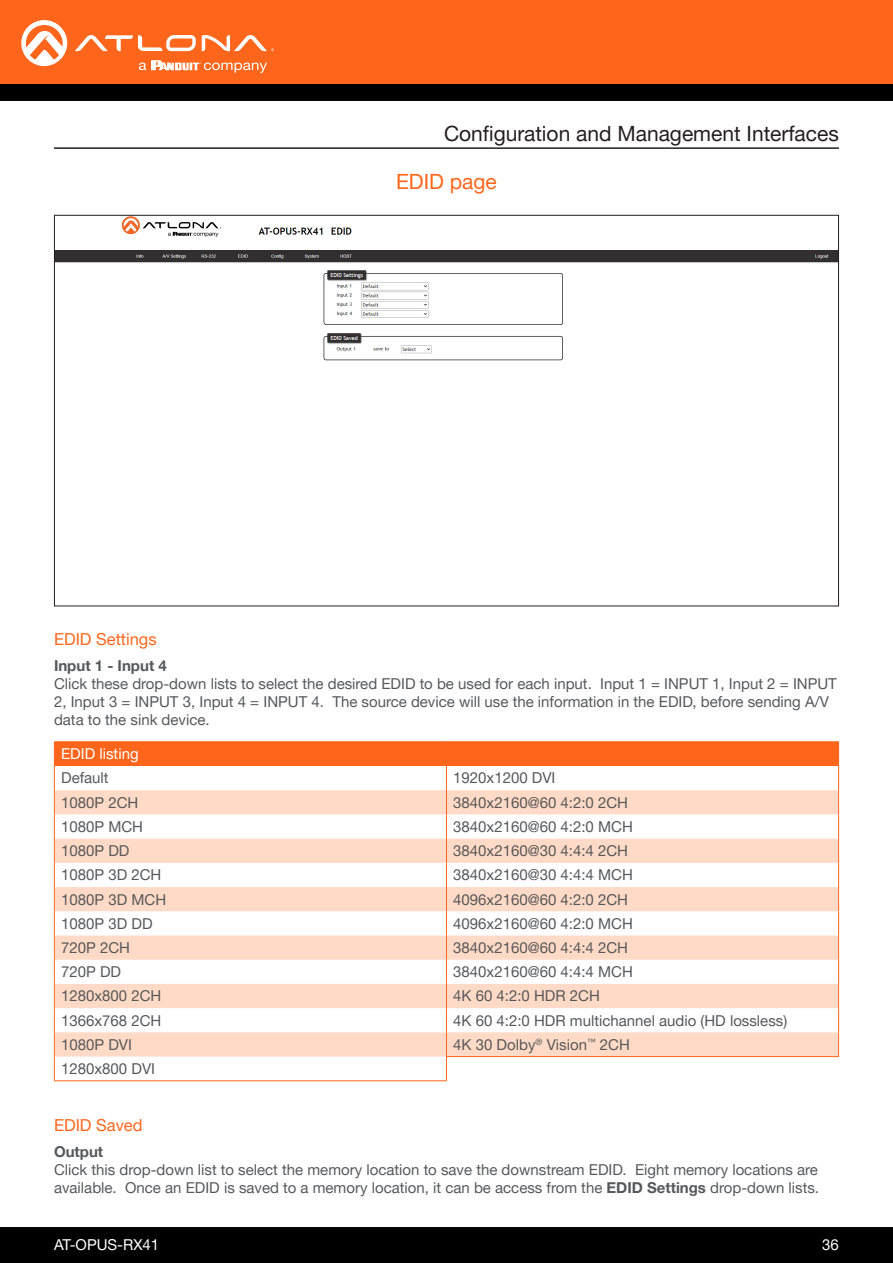
<style>
.page{position:relative;width:893px;height:1263px;background:#fff}
.page>*{position:absolute;margin:0;border:0;box-sizing:border-box;transform-origin:0 0}
.Non_TOC_Section_Header_Right_Align{font:21px "Helvetica Neue LTW1 G";color:#231f20}
.Subsection_Header{font:21px "Helvetica Neue LTW1 G";color:#ff661c}
.Secondary_Subsection{font:16.5px "Helvetica Neue LTW1 G";color:#ff661c}
.Numbered_Steps{font:15px/18px "Helvetica Neue LTW1 G";color:#57585a}
.Callout_descriptions{font:15px "Helvetica Neue LTW1 G";color:#57585a}
.Index_Section_Head{font:15px "Helvetica Neue LTW1 G";color:#57585a}
.Index_Section_Head-2{font:15px "Helvetica Neue LTW1 G";color:#fff}
.s1{font-weight:700}
</style>
<div class="page">
<div style="left:0;top:1227px;width:893px;height:36px;background:#000"></div>
<div style="left:0;top:0;width:893px;height:84px;background:#ff661c"></div>
<div style="left:0;top:84px;width:893px;height:16px;background:#000"></div>
<svg style="left:75px;top:35px;width:121px;height:16px"></svg>
<svg style="left:202px;top:35px;width:72px;height:16px"></svg>
<svg style="left:21px;top:20px;width:46px;height:46px"></svg>
<svg style="left:139px;top:60px;width:128px;height:13px"></svg>
<hr style="left:54px;top:147px;width:785px;height:2px;background:#231f20">
<img style="left:56px;top:217px;width:781px;height:144px">
<hr style="left:54px;top:741px;width:392px;height:1px;background:#ff661c">
<hr style="left:446px;top:741px;width:393px;height:1px;background:#ff661c">
<svg style="left:54px;top:742px;width:785px;height:338px"></svg>
<hr style="left:54px;top:1080px;width:393px;height:1px;background:#ff661c">
<hr style="left:446px;top:1056px;width:393px;height:1px;background:#ff661c">
<p class="Secondary_Subsection" style="left:54px;top:629px;width:104px">EDID Settings</p>
<p class="Non_TOC_Section_Header_Right_Align" style="left:444px;top:120px;width:396px">Configuration and Management Interfaces</p>
<p class="Subsection_Header" style="left:396px;top:169px;width:102px">EDID page</p>
<p class="Numbered_Steps" style="left:54px;top:657px;width:784px"><span class="s1">Input 1 - Input 4<br></span>Click these drop-down lists to select the desired EDID to be used for each input. Input 1 = INPUT 1, Input 2 = INPUT 2, Input 3 = INPUT 3, Input 4 = INPUT 4. The source device will use the information in the EDID, before sending A/V data to the sink device.</p>
<p class="Index_Section_Head-2" style="left:61px;top:745px;width:79px">EDID listing</p>
<p class="Index_Section_Head" style="left:61px;top:769px;width:49px">Default</p>
<p class="Callout_descriptions" style="left:453px;top:769px;width:104px">1920x1200 DVI</p>
<p class="Index_Section_Head" style="left:61px;top:793px;width:79px">1080P 2CH</p>
<p class="Callout_descriptions" style="left:453px;top:793px;width:176px">3840x2160@60 4:2:0 2CH</p>
<p class="Index_Section_Head" style="left:61px;top:817px;width:83px">1080P MCH</p>
<p class="Callout_descriptions" style="left:453px;top:817px;width:181px">3840x2160@60 4:2:0 MCH</p>
<p class="Index_Section_Head" style="left:61px;top:841px;width:70px">1080P DD</p>
<p class="Callout_descriptions" style="left:453px;top:841px;width:176px">3840x2160@30 4:4:4 2CH</p>
<p class="Index_Section_Head" style="left:61px;top:866px;width:102px">1080P 3D 2CH</p>
<p class="Callout_descriptions" style="left:453px;top:866px;width:181px">3840x2160@30 4:4:4 MCH</p>
<p class="Index_Section_Head" style="left:61px;top:890px;width:107px">1080P 3D MCH</p>
<p class="Callout_descriptions" style="left:453px;top:890px;width:176px">4096x2160@60 4:2:0 2CH</p>
<p class="Index_Section_Head" style="left:61px;top:914px;width:93px">1080P 3D DD</p>
<p class="Callout_descriptions" style="left:453px;top:914px;width:181px">4096x2160@60 4:2:0 MCH</p>
<p class="Index_Section_Head" style="left:61px;top:938px;width:70px">720P 2CH</p>
<p class="Callout_descriptions" style="left:453px;top:938px;width:176px">3840x2160@60 4:4:4 2CH</p>
<p class="Index_Section_Head" style="left:61px;top:962px;width:62px">720P DD</p>
<p class="Callout_descriptions" style="left:453px;top:962px;width:181px">3840x2160@60 4:4:4 MCH</p>
<p class="Index_Section_Head" style="left:61px;top:987px;width:102px">1280x800 2CH</p>
<p class="Callout_descriptions" style="left:453px;top:987px;width:148px">4K 60 4:2:0 HDR 2CH</p>
<p class="Index_Section_Head" style="left:61px;top:1011px;width:102px">1366x768 2CH</p>
<p class="Callout_descriptions" style="left:453px;top:1011px;width:335px">4K 60 4:2:0 HDR multichannel audio (HD lossless)</p>
<p class="Index_Section_Head" style="left:61px;top:1035px;width:72px">1080P DVI</p>
<p class="Callout_descriptions" style="left:453px;top:1035px;width:178px">4K 30 Dolby<sup>®</sup> Vision<sup>™</sup> 2CH</p>
<p class="Index_Section_Head" style="left:61px;top:1059px;width:95px">1280x800 DVI</p>
<p class="Secondary_Subsection" style="left:54px;top:1115px;width:90px">EDID Saved</p>
<p class="Numbered_Steps" style="left:54px;top:1143px;width:767px"><span class="s1">Output<br></span>Click this drop-down list to select the memory location to save the downstream EDID. Eight memory locations are available. Once an EDID is saved to a memory location, it can be access from the <span class="s1">EDID Settings</span> drop-down lists.</p>
<p class="Index_Section_Head-2" style="left:54px;top:1235px;width:107px">AT-OPUS-RX41</p>
<p class="Index_Section_Head-2" style="left:822px;top:1235px;width:18px">36</p>
</div>
